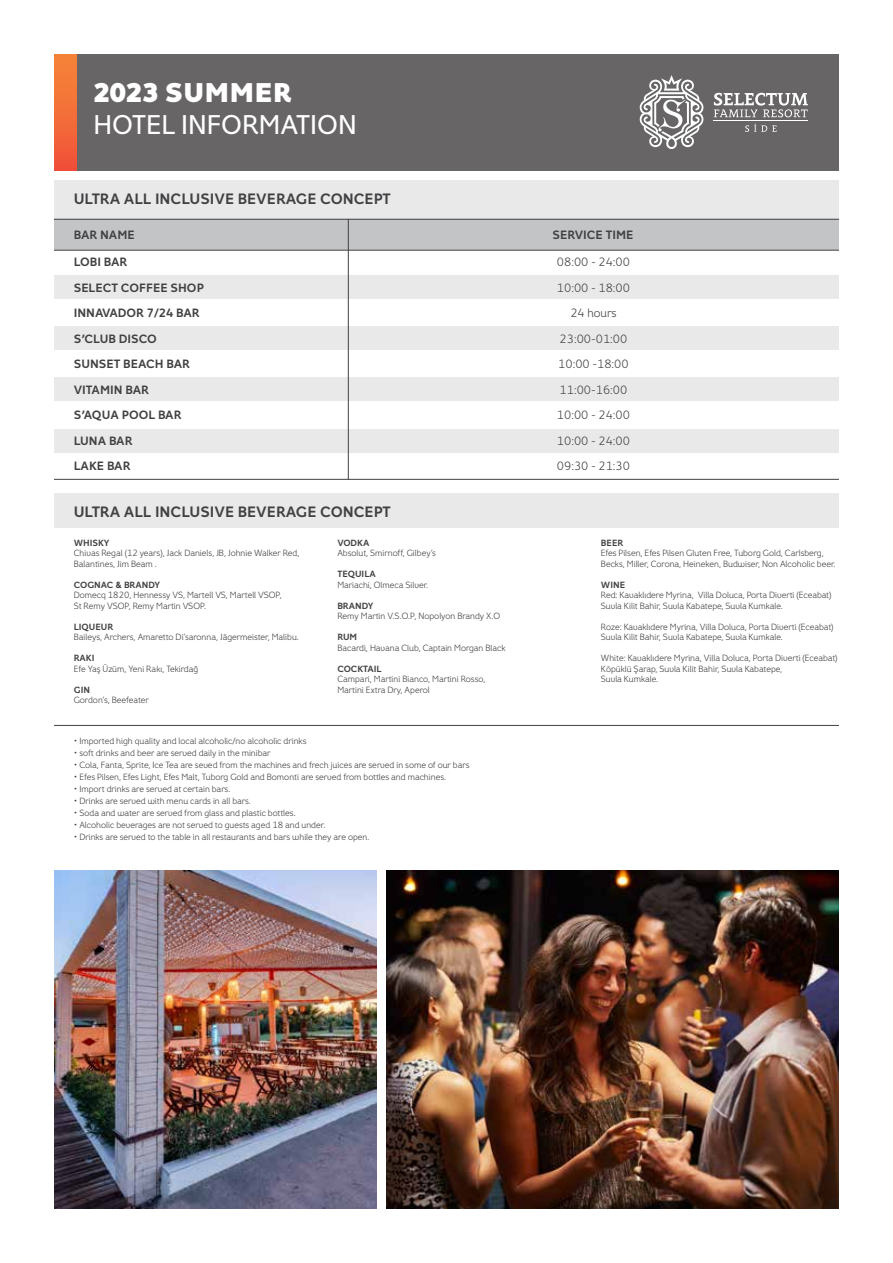
<style>
.page{position:relative;width:893px;height:1263px;background:#fff}
.page>*{position:absolute;margin:0;border:0;box-sizing:border-box;transform-origin:0 0}
.t1{font:27px "Fox Grotesque Pro";color:#fff}
.t2{font:800 27px "Fox Grotesque Pro";color:#fff}
.t3{font:700 15px "Fox Grotesque Pro";color:#414042}
.t4{font:700 12px/25.5px "Fox Grotesque Pro";color:#414042}
.t5{font:12px/25.5px "Fox Grotesque Pro Lt";color:#414042;text-align:center}
.t6{font:9px/10.5px "Fox Grotesque Pro Lt";color:#414042}
.t7{font:700 9px "Fox Grotesque Pro";color:#414042}
.s1{font-family:"Geometria";font-weight:300}
</style>
<div class="page">
<div style="left:54px;top:275px;width:785px;height:24px;background:#e9e9ea"></div>
<div style="left:54px;top:326px;width:785px;height:24px;background:#e9e9ea"></div>
<div style="left:54px;top:377px;width:785px;height:24px;background:#e9e9ea"></div>
<div style="left:54px;top:429px;width:785px;height:23px;background:#e9e9ea"></div>
<div style="left:54px;top:181px;width:785px;height:38px;background:#e9e9ea"></div>
<div style="left:54px;top:220px;width:785px;height:30px;background:#c2c4c6"></div>
<hr style="left:348px;top:219px;width:1px;height:261px;background:#414042">
<hr style="left:54px;top:219px;width:785px;height:1px;background:#414042">
<hr style="left:54px;top:479px;width:785px;height:1px;background:#414042">
<div style="left:54px;top:493px;width:785px;height:35px;background:#e9e9ea"></div>
<hr style="left:54px;top:725px;width:785px;height:1px;background:#414042">
<hr style="left:54px;top:250px;width:785px;height:1px;background:#414042">
<img style="left:387px;top:870px;width:452px;height:339px">
<img style="left:54px;top:870px;width:323px;height:339px">
<div style="left:77px;top:54px;width:762px;height:116px;background:#676566"></div>
<div style="left:54px;top:54px;width:23px;height:116px;background:linear-gradient(to bottom,#f58738,#f05339)"></div>
<svg style="left:640px;top:75px;width:63px;height:74px"></svg>
<hr style="left:714px;top:120px;width:94px;height:1px;background:#fff">
<svg style="left:714px;top:93px;width:94px;height:24px"></svg>
<svg style="left:745px;top:124px;width:32px;height:8px"></svg>
<h1 class="t2" style="left:94px;top:75px;width:200px">2023 SUMMER</h1>
<h1 class="t1" style="left:94px;top:108px;width:265px">HOTEL INFORMATION</h1>
<h2 class="t3" style="left:74px;top:189px;width:318px">ULTRA ALL INCLUSIVE BEVERAGE CONCEPT</h2>
<h3 class="t4" style="left:74px;top:222px;width:62px">BAR NAME</h3>
<h3 class="t4" style="left:552px;top:222px;width:82px">SERVICE TIME</h3>
<h3 class="t4" style="left:74px;top:250px;width:132px">LOBI BAR<br>SELECT COFFEE SHOP<br>INNAVADOR 7/24 BAR<br>S’CLUB DISCO<br>SUNSET BEACH BAR<br>VITAMIN BAR<br>S’AQUA POOL BAR<br>LUNA BAR<br>LAKE BAR</h3>
<h3 class="t5" style="left:557px;top:249px;width:74px">08:00 - 24:00<br>10:00 - 18:00<br>24 hours<br>23:00-01:00<br>10:00 -18:00<br>11:00-16:00<br>10:00 - 24:00<br>10:00 - 24:00<br>09:30 - 21:30</h3>
<h2 class="t3" style="left:74px;top:502px;width:318px">ULTRA ALL INCLUSIVE BEVERAGE CONCEPT</h2>
<p class="t7" style="left:74px;top:537px;width:37px">WHISKY</p>
<p class="t6" style="left:74px;top:548px;width:227px">Chivas Regal (12 years), Jack Daniels, JB, Johnie Walker Red,<br>Balantines, Jim Beam .</p>
<p class="t7" style="left:74px;top:579px;width:88px">COGNAC &amp; BRANDY</p>
<p class="t6" style="left:74px;top:590px;width:210px">Domecq 1820, Hennessy VS, Martell VS, Martell VSOP,<br>St Remy VSOP, Remy Martin VSOP.</p>
<p class="t7" style="left:74px;top:621px;width:41px">LIQUEUR</p>
<p class="t6" style="left:74px;top:632px;width:227px">Baileys, Archers, Amaretto Di’saronna, Jägermeister, Malibu.</p>
<p class="t7" style="left:74px;top:653px;width:22px">RAKI</p>
<p class="t6" style="left:74px;top:663px;width:126px">Efe Yaş Üzüm, Yeni Rakı, Tekirdağ</p>
<p class="t7" style="left:74px;top:684px;width:18px">GIN</p>
<p class="t6" style="left:74px;top:695px;width:77px">Gordon’s, Beefeater</p>
<p class="t7" style="left:337px;top:537px;width:33px">VODKA</p>
<p class="t6" style="left:337px;top:548px;width:100px">Absolut, Smirnoff, Gilbey’s</p>
<p class="t7" style="left:337px;top:569px;width:40px">TEQUILA</p>
<p class="t6" style="left:337px;top:579px;width:92px">Mariachi, Olmeca Silver.</p>
<p class="t7" style="left:337px;top:600px;width:38px">BRANDY</p>
<p class="t6" style="left:337px;top:611px;width:164px">Remy Martin V.S.O.P, Nopolyon Brandy X.O</p>
<p class="t7" style="left:337px;top:632px;width:21px">RUM</p>
<p class="t6" style="left:337px;top:642px;width:170px">Bacardi, Havana Club, Captain Morgan Black</p>
<p class="t7" style="left:337px;top:663px;width:46px">COCKTAIL</p>
<p class="t6" style="left:337px;top:674px;width:150px">Campari, Martini Bianco, Martini Rosso,<br>Martini Extra Dry, Aperol</p>
<p class="t6" style="left:74px;top:736px;width:234px"><span class="s1">•</span> Imported high quality and local alcoholic/no alcoholic drinks</p>
<p class="t6" style="left:74px;top:748px;width:198px"><span class="s1">•</span> soft drinks and beer are served daily in the minibar</p>
<p class="t6" style="left:74px;top:760px;width:397px"><span class="s1">•</span> Cola, Fanta, Sprite, Ice Tea are seved from the machines and frech juices are served in some of our bars</p>
<p class="t6" style="left:74px;top:772px;width:374px"><span class="s1">•</span> Efes Pilsen, Efes Light, Efes Malt, Tuborg Gold and Bomonti are served from bottles and machines.</p>
<p class="t6" style="left:74px;top:784px;width:158px"><span class="s1">•</span> Import drinks are served at certain bars.</p>
<p class="t6" style="left:74px;top:796px;width:179px"><span class="s1">•</span> Drinks are served with menu cards in all bars.</p>
<p class="t6" style="left:74px;top:808px;width:223px"><span class="s1">•</span> Soda and water are served from glass and plastic bottles.</p>
<p class="t6" style="left:74px;top:820px;width:253px"><span class="s1">•</span> Alcoholic beverages are not served to guests aged 18 and under.</p>
<p class="t6" style="left:74px;top:832px;width:297px"><span class="s1">•</span> Drinks are served to the table in all restaurants and bars while they are open.</p>
<p class="t7" style="left:601px;top:537px;width:24px">BEER</p>
<p class="t6" style="left:601px;top:548px;width:236px">Efes Pilsen, Efes Pilsen Gluten Free, Tuborg Gold, Carlsberg,<br>Becks, Miller, Corona, Heineken, Budwiser, Non Alcoholic beer.</p>
<p class="t7" style="left:601px;top:579px;width:26px">WINE</p>
<p class="t6" style="left:601px;top:590px;width:232px">Red: Kavaklıdere Myrina, Villa Doluca, Porta Diverti (Eceabat)<br>Suvla Kilit Bahir, Suvla Kabatepe, Suvla Kumkale.</p>
<p class="t6" style="left:601px;top:621px;width:234px">Roze: Kavaklıdere Myrina, Villa Doluca, Porta Diverti (Eceabat)<br>Suvla Kilit Bahir, Suvla Kabatepe, Suvla Kumkale.</p>
<p class="t6" style="left:601px;top:653px;width:238px">White: Kavaklıdere Myrina, Villa Doluca, Porta Diverti (Eceabat)<br>Köpüklü Şarap, Suvla Kilit Bahir, Suvla Kabatepe,<br>Suvla Kumkale.</p>
</div>
